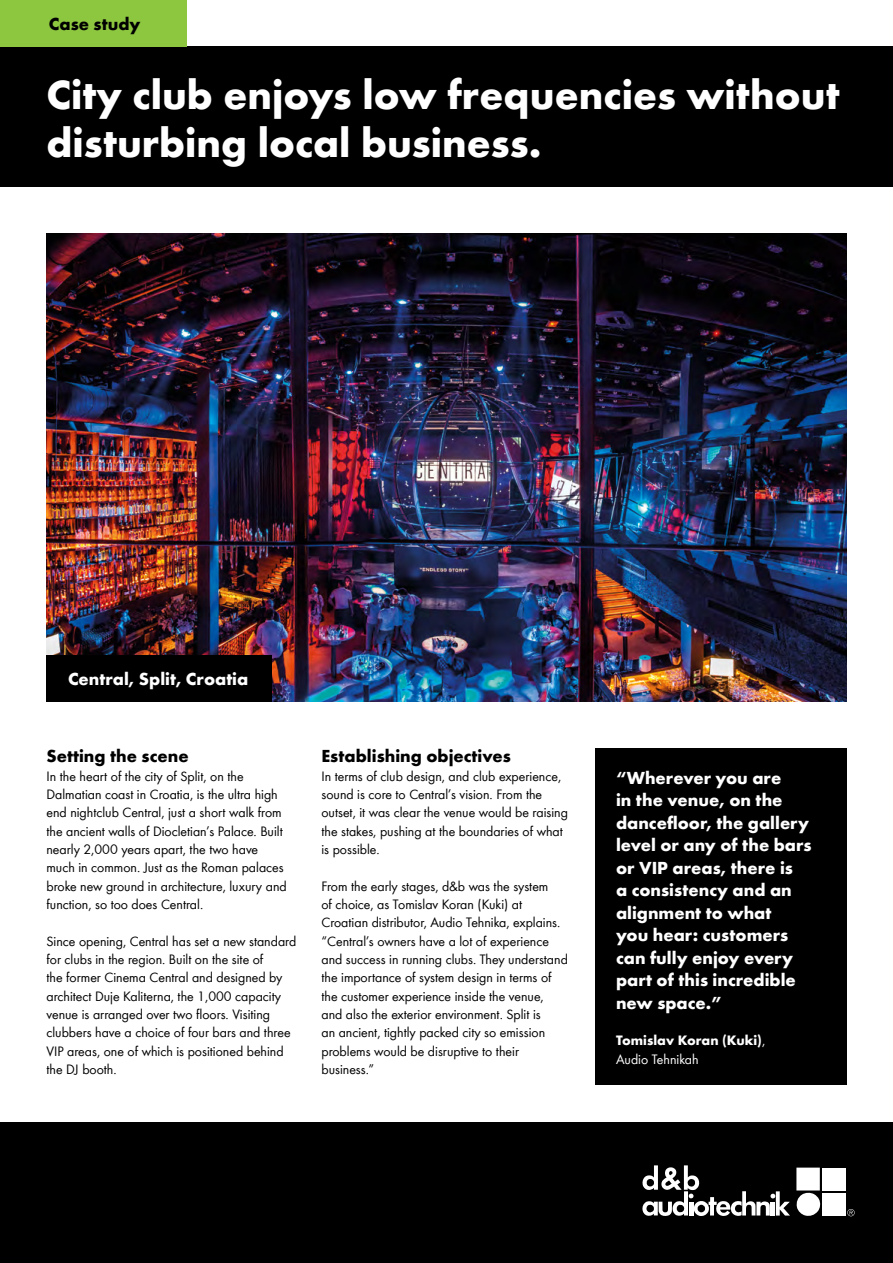
<style>
.page{position:relative;width:893px;height:1263px;background:#fff}
.page>*{position:absolute;margin:0;border:0;box-sizing:border-box;transform-origin:0 0}
.t1{font:700 42px/48.3px "dbaudio Futura";color:#fff}
.t2{font:700 18px/22.5px "dbaudio Futura";color:#fff}
.t3{font:700 18px "dbaudio Futura";color:#000}
.t4{font:14.1px/18.3px "dbaudio Futura";color:#000}
.t5{font:700 14.1px/18.3px "dbaudio Futura";color:#fff}
.s1{font-weight:400}
</style>
<div class="page">
<div style="left:0;top:1123px;width:893px;height:140px;background:#000"></div>
<div style="left:0;top:47px;width:893px;height:140px;background:#000"></div>
<div style="left:0;top:0;width:187px;height:47px;background:#8dc63f"></div>
<div style="left:822px;top:1167px;width:23px;height:23px;background:#fff"></div>
<svg style="left:796px;top:1167px;width:25px;height:49px"></svg>
<div style="left:822px;top:1193px;width:23px;height:23px;background:#fff"></div>
<svg style="left:642px;top:1165px;width:148px;height:51px"></svg>
<svg style="left:847px;top:1209px;width:8px;height:7px"></svg>
<img style="left:47px;top:234px;width:800px;height:468px">
<div style="left:47px;top:655px;width:225px;height:47px;background:#000"></div>
<div style="left:595px;top:748px;width:251px;height:337px;background:#000"></div>
<p class="t3" style="left:49px;top:11px;width:93px">Case study</p>
<h1 class="t1" style="left:47px;top:68px;width:795px">City club enjoys low frequencies without disturbing local business.</h1>
<p class="t2" style="left:68px;top:667px;width:182px">Central, Split, Croatia</p>
<p class="t3" style="left:47px;top:743px;width:144px">Setting the scene</p>
<p class="t4" style="left:47px;top:766px;width:242px">In the heart of the city of Split, on the Dalmatian coast in Croatia, is the ultra high end nightclub Central, just a short walk from the ancient walls of Diocletian’s Palace. Built nearly 2,000 years apart, the two have much in common. Just as the Roman palaces broke new ground in architecture, luxury and function, so too does Central.</p>
<p class="t4" style="left:47px;top:931px;width:251px">Since opening, Central has set a new standard for clubs in the region. Built on the site of<br>the former Cinema Central and designed by architect Duje Kaliterna, the 1,000 capacity venue is arranged over two floors. Visiting clubbers have a choice of four bars and three VIP areas, one of which is positioned behind the DJ booth.</p>
<p class="t3" style="left:321px;top:743px;width:191px">Establishing objectives</p>
<p class="t4" style="left:321px;top:766px;width:248px">In terms of club design, and club experience, sound is core to Central’s vision. From the outset, it was clear the venue would be raising the stakes, pushing at the boundaries of what is possible.</p>
<p class="t4" style="left:321px;top:876px;width:248px">From the early stages, d&amp;b was the system<br>of choice, as Tomislav Koran (Kuki) at Croatian distributor, Audio Tehnika, explains. “Central’s owners have a lot of experience and success in running clubs. They understand the importance of system design in terms of the customer experience inside the venue, and also the exterior environment. Split is<br>an ancient, tightly packed city so emission problems would be disruptive to their business.”</p>
<p class="t2" style="left:616px;top:765px;width:197px">“Wherever you are<br>in the venue, on the dancefloor, the gallery level or any of the bars or VIP areas, there is<br>a consistency and an alignment to what<br>you hear: customers can fully enjoy every part of this incredible new space.”</p>
<p class="t5" style="left:616px;top:1030px;width:151px">Tomislav Koran (Kuki)<span class="s1">,<br>Audio Tehnikah</span></p>
</div>
